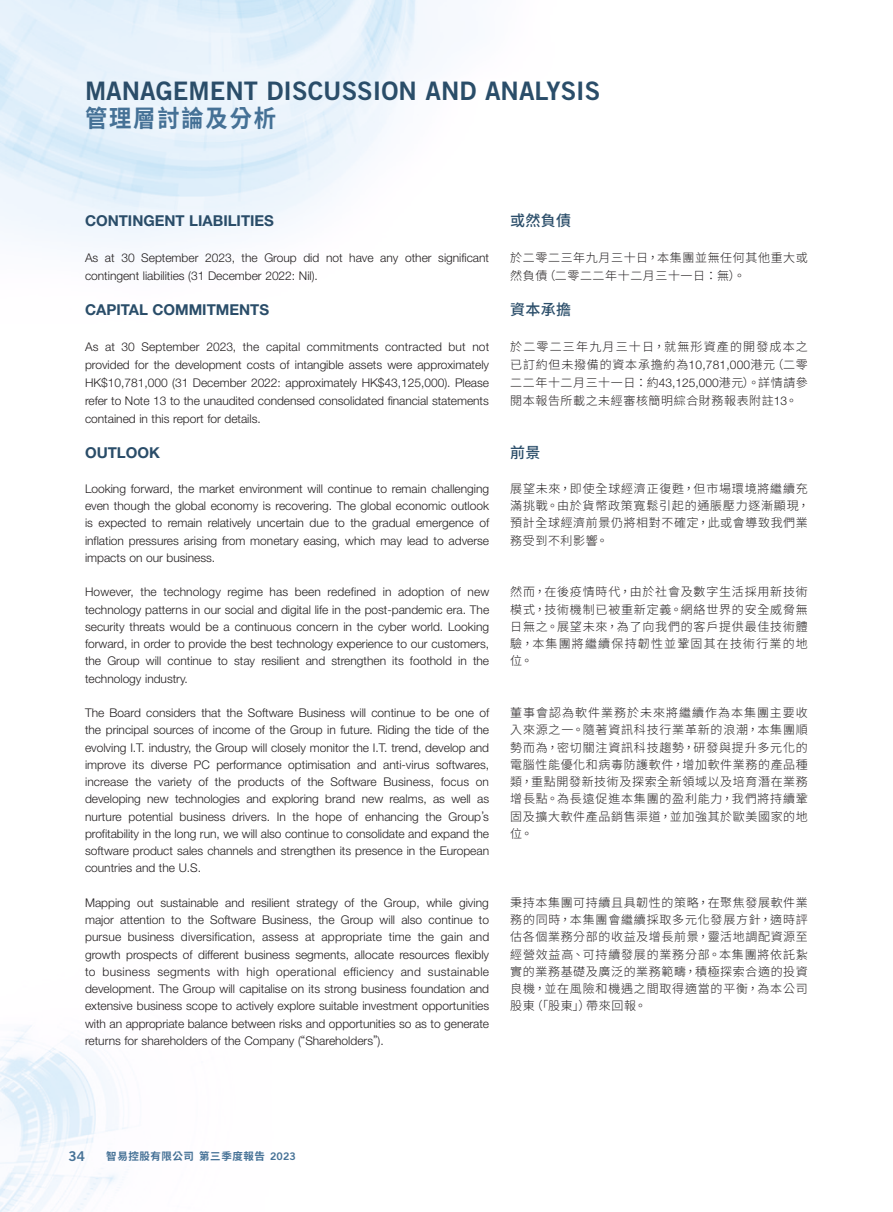
<style>
.page{position:relative;width:893px;height:1212px;background:#fff}
.page>*{position:absolute;margin:0;border:0;box-sizing:border-box;transform-origin:0 0}
.t1{font:25.5px "Trade Gothic LT Std Bd 2";color:#2a4d69}
.t2{font:700 24px "Source Han Sans TC";letter-spacing:.08em;color:#457196;scale:.93 1}
.Heading_1{font:700 15px "Helvetica Neue LT Std";color:#2a4d69}
.C_Heading_1{font:500 15px "Source Han Sans TC";letter-spacing:.025em;color:#2a4d69}
.t3{font:13.5px "Trade Gothic LT Std Bd 2";color:#457196}
.Body_Text{font:300 12px/17.2px "Helvetica Neue LT Std";color:#231f20;text-align:justify}
.C_Body_Text{font:300 12px/17.2px "Source Han Sans TC";letter-spacing:.05em;color:#231f20;text-align:justify}
.t4{font:700 10.5px "Source Han Sans TC";letter-spacing:.05em;color:#457196}
.s1{font-family:"Helvetica Neue LT Std"}
.s2{font-family:"Trade Gothic LT Std Bd 2";font-weight:400}
</style>
<div class="page">
<img style="left:0;top:0;width:441px;height:1212px">
<h1 class="t1" style="left:85px;top:75px;width:517px">MANAGEMENT DISCUSSION AND ANALYSIS</h1>
<h2 class="t2" style="left:85px;top:105px;width:207px">管理層討論及分析</h2>
<p class="Heading_1" style="left:85px;top:211px;width:190px">CONTINGENT LIABILITIES</p>
<p class="Body_Text" style="left:85px;top:248px;width:406px;line-height:18px">As at 30 September 2023, the Group did not have any other significant contingent liabilities (31 December 2022: Nil).</p>
<p class="Heading_1" style="left:85px;top:300px;width:186px">CAPITAL COMMITMENTS</p>
<p class="Body_Text" style="left:85px;top:338px;width:406px;line-height:18px">As at 30 September 2023, the capital commitments contracted but not provided for the development costs of intangible assets were approximately HK$10,781,000 (31 December 2022: approximately HK$43,125,000). Please refer to Note 13 to the unaudited condensed consolidated financial statements contained in this report for details.</p>
<p class="Heading_1" style="left:85px;top:444px;width:76px">OUTLOOK</p>
<p class="Body_Text" style="left:85px;top:480px;width:406px">Looking forward, the market environment will continue to remain challenging even though the global economy is recovering. The global economic outlook is expected to remain relatively uncertain due to the gradual emergence of inflation pressures arising from monetary easing, which may lead to adverse impacts on our business.</p>
<p class="Body_Text" style="left:85px;top:583px;width:406px">However, the technology regime has been redefined in adoption of new technology patterns in our social and digital life in the post-pandemic era. The security threats would be a continuous concern in the cyber world. Looking forward, in order to provide the best technology experience to our customers, the Group will continue to stay resilient and strengthen its foothold in the technology industry.</p>
<p class="Body_Text" style="left:85px;top:704px;width:406px">The Board considers that the Software Business will continue to be one of the principal sources of income of the Group in future. Riding the tide of the evolving I.T. industry, the Group will closely monitor the I.T. trend, develop and improve its diverse PC performance optimisation and anti-virus softwares, increase the variety of the products of the Software Business, focus on developing new technologies and exploring brand new realms, as well as nurture potential business drivers. In the hope of enhancing the Group’s profitability in the long run, we will also continue to consolidate and expand the software product sales channels and strengthen its presence in the European countries and the U.S.</p>
<p class="Body_Text" style="left:85px;top:894px;width:406px">Mapping out sustainable and resilient strategy of the Group, while giving major attention to the Software Business, the Group will also continue to pursue business diversification, assess at appropriate time the gain and growth prospects of different business segments, allocate resources flexibly to business segments with high operational efficiency and sustainable development. The Group will capitalise on its strong business foundation and extensive business scope to actively explore suitable investment opportunities with an appropriate balance between risks and opportunities so as to generate returns for shareholders of the Company (“Shareholders”).</p>
<p class="C_Heading_1" style="left:510px;top:212px;width:63px">或然負債</p>
<p class="C_Body_Text" style="left:510px;top:249px;width:299px;line-height:18px">於二零二三年九月三十日，本集團並無任何其他重大或然負債（二零二二年十二月三十一日：無）。</p>
<p class="C_Heading_1" style="left:510px;top:301px;width:63px">資本承擔</p>
<p class="C_Body_Text" style="left:510px;top:338px;width:299px;line-height:18px">於二零二三年九月三十日，就無形資產的開發成本之已訂約但未撥備的資本承擔約為<span class="s1">10,781,000</span>港元（二零二二年十二月三十一日：約<span class="s1">43,125,000</span>港元）。詳情請參閱本報告所載之未經審核簡明綜合財務報表附註<span class="s1">13</span>。</p>
<p class="C_Heading_1" style="left:510px;top:444px;width:32px">前景</p>
<p class="C_Body_Text" style="left:510px;top:480px;width:301px;text-align:left">展望未來，即使全球經濟正復甦，但市場環境將繼續充滿挑戰。由於貨幣政策寬鬆引起的通脹壓力逐漸顯現，預計全球經濟前景仍將相對不確定，此或會導致我們業務受到不利影響。</p>
<p class="C_Body_Text" style="left:510px;top:584px;width:299px">然而，在後疫情時代，由於社會及數字生活採用新技術模式，技術機制已被重新定義。網絡世界的安全威脅無日無之。展望未來，為了向我們的客戶提供最佳技術體驗，本集團將繼續保持韌性並鞏固其在技術行業的地位。</p>
<p class="C_Body_Text" style="left:510px;top:704px;width:299px">董事會認為軟件業務於未來將繼續作為本集團主要收入來源之一。隨著資訊科技行業革新的浪潮，本集團順勢而為，密切關注資訊科技趨勢，研發與提升多元化的電腦性能優化和病毒防護軟件，增加軟件業務的產品種類，重點開發新技術及探索全新領域以及培育潛在業務增長點。為長遠促進本集團的盈利能力，我們將持續鞏固及擴大軟件產品銷售渠道，並加強其於歐美國家的地位。</p>
<p class="C_Body_Text" style="left:510px;top:894px;width:299px">秉持本集團可持續且具韌性的策略，在聚焦發展軟件業務的同時，本集團會繼續採取多元化發展方針，適時評估各個業務分部的收益及增長前景，靈活地調配資源至經營效益高、可持續發展的業務分部。本集團將依託紥實的業務基礎及廣泛的業務範疇，積極探索合適的投資良機，並在風險和機遇之間取得適當的平衡，為本公司股東（「股東」）帶來回報。</p>
<p class="t3" style="left:69px;top:1148px;width:18px">34</p>
<p class="t4" style="left:106px;top:1150px;width:191px">智易控股有限公司 第三季度報告 <span class="s2">2023</span></p>
</div>
